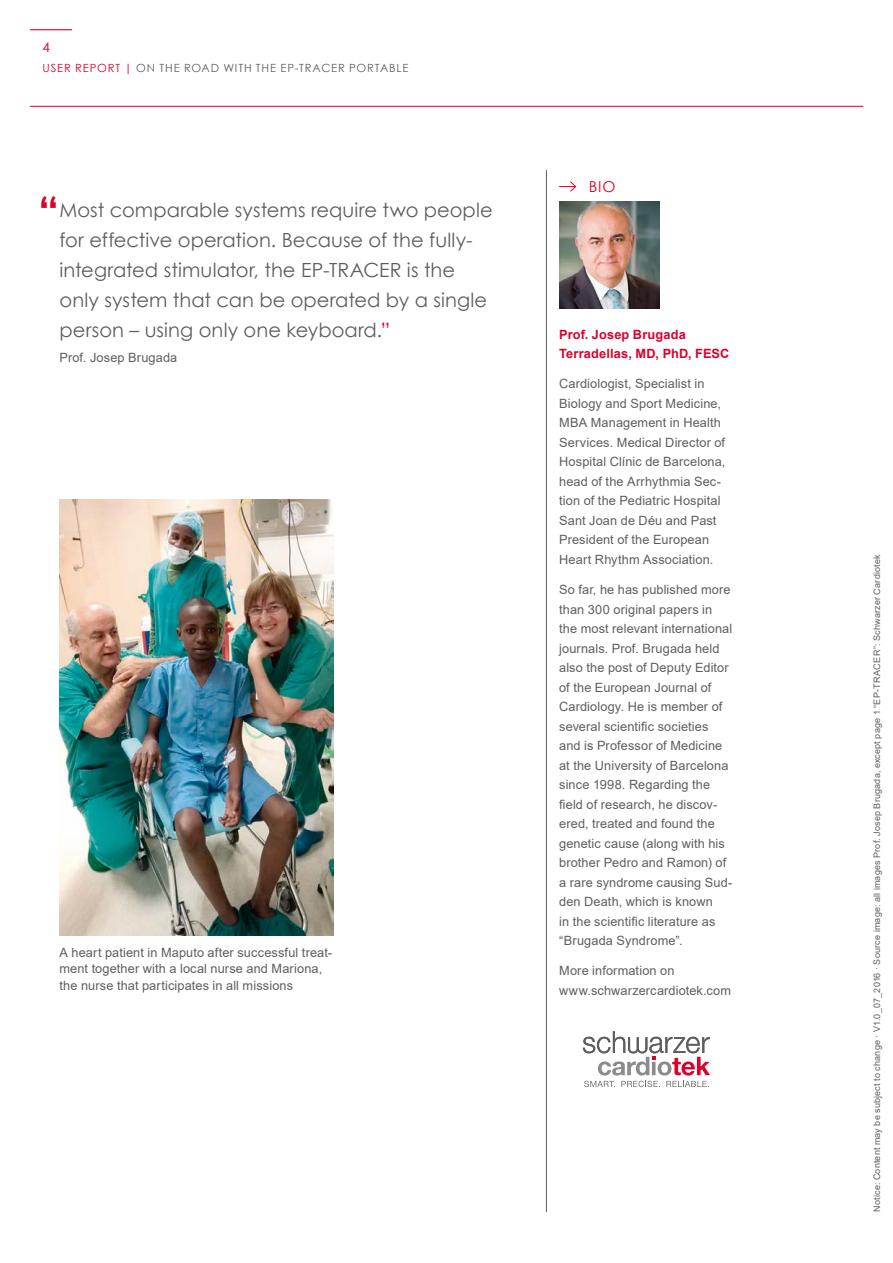
<style>
.page{position:relative;width:893px;height:1263px;background:#fff}
.page>*{position:absolute;margin:0;border:0;box-sizing:border-box;transform-origin:0 0}
.t1{font:700 45px "Century Gothic";color:#db012a}
.t2{font:19.5px/30px "Century Gothic";letter-spacing:.005em;color:#5e5e5d}
.t3{font:15px "Century Gothic";color:#db012a}
.t4{font:13.5px "Century Gothic";color:#db012a}
.t5{font:12.75px/19.5px "Arial";letter-spacing:.01em;color:#5e5e5d}
.t6{font:700 12.75px/19.5px "Arial";letter-spacing:.015em;color:#db012a}
.t7{font:11.25px "Century Gothic";letter-spacing:.075em;color:#5e5e5d}
.t8{font:9px "Arial";letter-spacing:.02em;color:#5e5e5d}
.s1{color:#db012a}
</style>
<div class="page">
<hr style="left:30px;top:106px;width:833px;height:1px;background:#db012a">
<hr style="left:30px;top:29px;width:42px;height:1px;background:#db012a">
<img style="left:60px;top:500px;width:274px;height:435px">
<svg style="left:559px;top:181px;width:18px;height:11px"></svg>
<hr style="left:546px;top:170px;width:1px;height:1042px;background:#5e5e5d">
<img style="left:559px;top:202px;width:100px;height:106px">
<svg style="left:583px;top:1031px;width:127px;height:44px"></svg>
<svg style="left:584px;top:1081px;width:31px;height:6px"></svg>
<svg style="left:621px;top:1081px;width:39px;height:6px"></svg>
<svg style="left:666px;top:1081px;width:43px;height:6px"></svg>
<p class="t4" style="left:43px;top:38px;width:9px">4</p>
<p class="t7" style="left:43px;top:60px;width:367px"><span class="s1">USER REPORT |</span> ON THE ROAD WITH THE EP-TRACER PORTABLE</p>
<h1 class="t1" style="left:38px;top:179px;width:23px">“</h1>
<h2 class="t2" style="left:60px;top:194px;width:435px">Most comparable systems require two people for effective operation. Because of the fully&shy;integrated stimulator, the EP-TRACER is the only system that can be operated by a single person – using only one keyboard.<span class="s1">”</span></h2>
<p class="t5" style="left:60px;top:347px;width:119px">Prof. Josep Brugada</p>
<p class="t5" style="left:60px;top:944px;width:274px;line-height:16.5px">A heart patient in Maputo after successful treat&shy;ment together with a local nurse and Mariona, the nurse that participates in all missions</p>
<p class="t3" style="left:589px;top:176px;width:28px">BIO</p>
<p class="t6" style="left:559px;top:325px;width:172px">Prof. Josep Brugada<br>Terradellas, MD, PhD, FESC</p>
<p class="t5" style="left:559px;top:374px;width:168px">Cardiologist, Specialist in<br>Biology and Sport Medicine,<br>MBA Management in Health<br>Services. Medical Director of<br>Hospital Clínic de Barcelona, head of the Arrhythmia Sec&shy;tion of the Pediatric Hospital<br>Sant Joan de Déu and Past<br>President of the European<br>Heart Rhythm Association.</p>
<p class="t5" style="left:559px;top:580px;width:175px">So far, he has published more than 300 original papers in the most relevant international journals. Prof. Brugada held also the post of Deputy Editor of the European Journal of<br>Cardiology. He is member of several scientific societies and is Professor of Medicine at the University of Barcelona since 1998. Regarding the field of research, he discov&shy;ered, treated and found the genetic cause (along with his brother Pedro and Ramon) of a rare syndrome causing Sud&shy;den Death, which is known<br>in the scientific literature as “Brugada Syndrome”.</p>
<p class="t5" style="left:559px;top:961px;width:173px">More information on www.schwarzercardiotek.com</p>
<p class="t8" style="left:871px;top:1212px;width:659px;rotate:-90deg">Notice: Content may be subject to change · V1.0_07_2016 · Source image: all images Prof. Josep Brugada, except page 1 “EP-TRACER”: Schwarzer Cardiotek</p>
</div>
